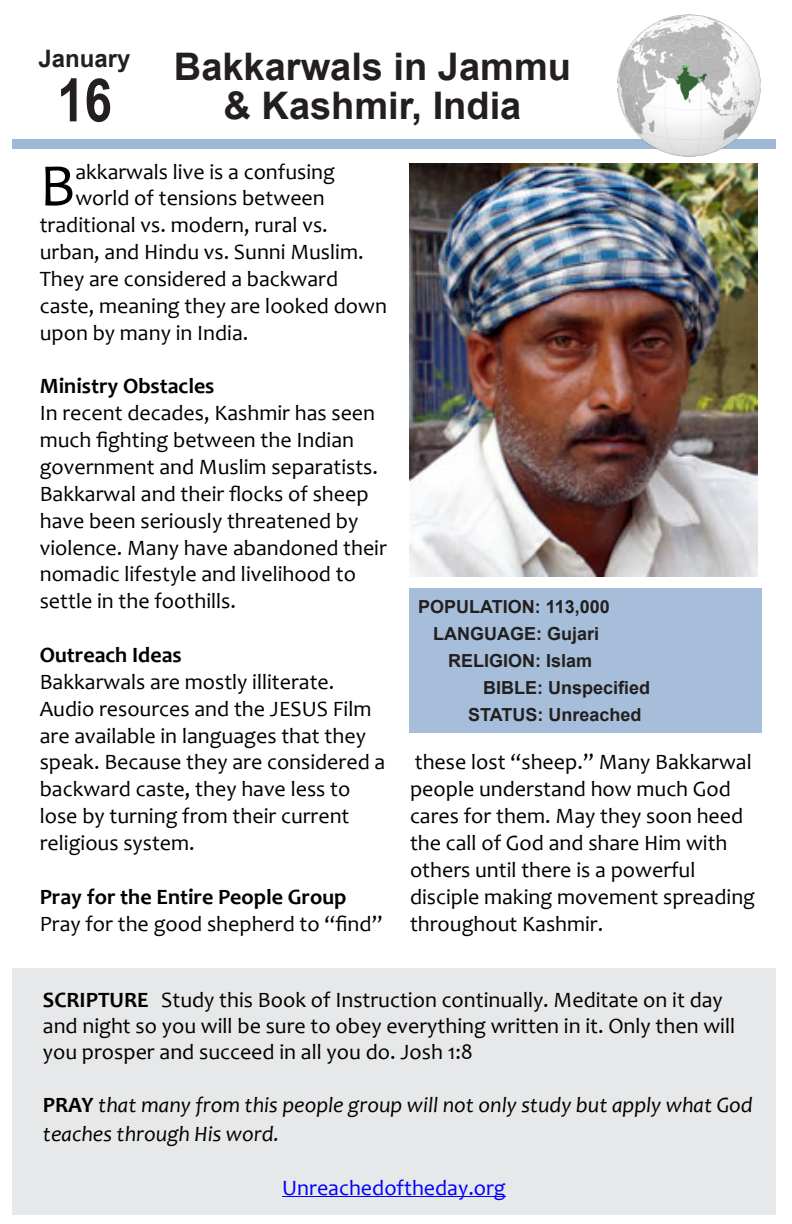
<style>
.page{position:relative;width:792px;height:1224px;background:#fff}
.page>*{position:absolute;margin:0;border:0;box-sizing:border-box;transform-origin:0 0}
.t1{font:60.8px "Candara";color:#000}
.t2{font:700 60px "Arial Narrow";color:#231f20}
.t3{font:700 38px/39.2px "Arial";color:#231f20;text-align:center}
.t4{font:700 24px "Arial";color:#231f20}
.t5{font:22px/26.8px "Candara";color:#000}
.t6{font:italic 22px/29px "Candara";color:#000}
.t7{font:700 22px "Candara";color:#000}
.t8{font:22px "Candara";color:#00f}
.t9{font:700 18px "Arial";color:#231f20}
.s1{font-weight:700}
.s2{font-weight:700;font-style:normal}
</style>
<div class="page">
<div style="left:12px;top:968px;width:764px;height:247px;background:#e7e8e9"></div>
<div style="left:12px;top:139px;width:764px;height:9px;background:#9eb8d5"></div>
<div style="left:409px;top:588px;width:353px;height:145px;background:#a6bed9"></div>
<hr style="left:282px;top:1197px;width:224px;height:1px;background:#00f">
<img style="left:409px;top:163px;width:349px;height:414px">
<img style="left:617px;top:14px;width:143px;height:143px">
<p class="t4" style="left:39px;top:50px;width:94px">January</p>
<h2 class="t2" style="left:57px;top:78px;width:56px">16</h2>
<h3 class="t3" style="left:174px;top:50px;width:399px">Bakkarwals in Jammu &amp; Kashmir, India</h3>
<h1 class="t1" style="left:40px;top:161px;width:37px">B</h1>
<p class="t5" style="left:75px;top:160px;width:261px">akkarwals live is a confusing</p>
<p class="t5" style="left:75px;top:187px;width:251px">world of tensions between</p>
<p class="t5" style="left:40px;top:214px;width:290px">traditional vs. modern, rural vs.</p>
<p class="t5" style="left:40px;top:241px;width:325px">urban, and Hindu vs. Sunni Muslim.</p>
<p class="t5" style="left:40px;top:268px;width:300px">They are considered a backward</p>
<p class="t5" style="left:40px;top:295px;width:349px">caste, meaning they are looked down</p>
<p class="t5" style="left:40px;top:321px;width:210px">upon by many in India.</p>
<p class="t7" style="left:40px;top:377px;width:176px">Ministry Obstacles</p>
<p class="t5" style="left:40px;top:402px;width:349px">In recent decades, Kashmir has seen much fighting between the Indian government and Muslim separatists.<br>Bakkarwal and their flocks of sheep have been seriously threatened by violence. Many have abandoned their nomadic lifestyle and livelihood to settle in the foothills.</p>
<p class="t7" style="left:40px;top:646px;width:143px">Outreach Ideas</p>
<p class="t5" style="left:40px;top:670px;width:347px">Bakkarwals are mostly illiterate.<br>Audio resources and the JESUS Film are available in languages that they speak. Because they are considered a backward caste, they have less to lose by turning from their current religious system.</p>
<p class="t7" style="left:40px;top:888px;width:308px">Pray for the Entire People Group</p>
<p class="t5" style="left:40px;top:912px;width:344px">Pray for the good shepherd to “find”</p>
<p class="t9" style="left:418px;top:600px;width:193px">POPULATION: 113,000</p>
<p class="t9" style="left:433px;top:627px;width:168px">LANGUAGE: Gujari</p>
<p class="t9" style="left:448px;top:654px;width:146px">RELIGION: Islam</p>
<p class="t9" style="left:483px;top:681px;width:169px">BIBLE: Unspecified</p>
<p class="t9" style="left:468px;top:708px;width:175px">STATUS: Unreached</p>
<p class="t5" style="left:410px;top:751px;width:347px">these lost “sheep.” Many Bakkarwal people understand how much God cares for them. May they soon heed the call of God and share Him with others until there is a powerful disciple making movement spreading throughout Kashmir.</p>
<p class="t5" style="left:43px;top:989px;width:694px;line-height:26px"><span class="s1">SCRIPTURE</span> Study this Book of Instruction continually. Meditate on it day and night so you will be sure to obey everything written in it. Only then will you prosper and succeed in all you do. Josh 1:8</p>
<p class="t6" style="left:43px;top:1093px;width:711px"><span class="s2">PRAY</span> that many from this people group will not only study but apply what God teaches through His word.</p>
<p class="t8" style="left:282px;top:1180px;width:225px">Unreachedoftheday.org</p>
</div>
